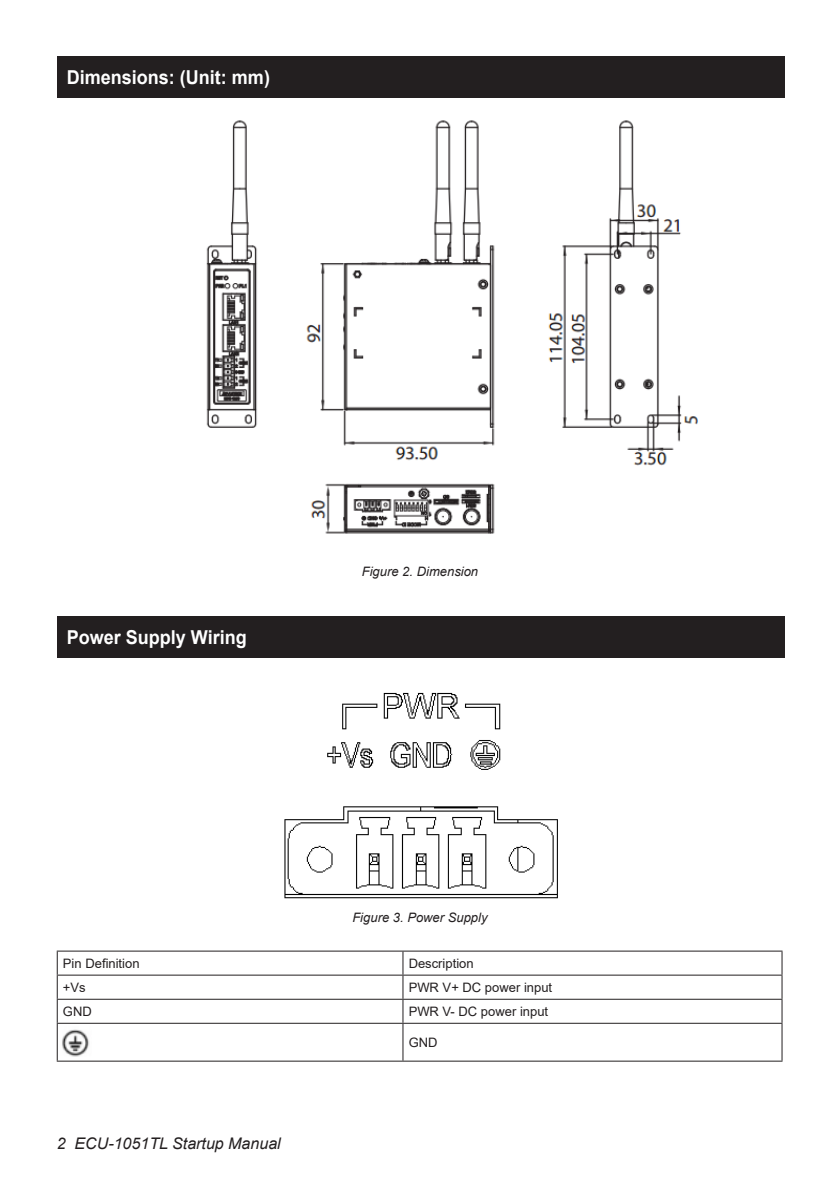
<style>
.page{position:relative;width:840px;height:1191px;background:#fff}
.page>*{position:absolute;margin:0;border:0;box-sizing:border-box;transform-origin:0 0}
.Start_-_Black_Headin{font:700 19.2px "Arial";color:#fff;scale:.94 1}
.t1{font:italic 16px "Arial";color:#231f20}
.Start_-_Table_3_Cell{font:13px "Arial";color:#231f20}
.Start_-_Caption{font:italic 13px "Arial";color:#231f20}
</style>
<div class="page">
<div style="left:57px;top:56px;width:727px;height:42px;background:#231f20"></div>
<hr style="left:57px;top:950px;width:346px;height:1px;background:#231f20">
<hr style="left:403px;top:950px;width:379px;height:1px;background:#231f20">
<hr style="left:57px;top:974px;width:346px;height:1px;background:#231f20">
<hr style="left:403px;top:974px;width:379px;height:1px;background:#231f20">
<hr style="left:57px;top:998px;width:346px;height:1px;background:#231f20">
<svg style="left:57px;top:951px;width:1px;height:71px"></svg>
<hr style="left:403px;top:998px;width:379px;height:1px;background:#231f20">
<svg style="left:402px;top:951px;width:1px;height:71px"></svg>
<svg style="left:781px;top:951px;width:1px;height:71px"></svg>
<hr style="left:57px;top:1022px;width:346px;height:1px;background:#231f20">
<hr style="left:57px;top:1023px;width:1px;height:37px;background:#231f20">
<hr style="left:403px;top:1022px;width:379px;height:1px;background:#231f20">
<hr style="left:402px;top:1023px;width:1px;height:37px;background:#231f20">
<hr style="left:781px;top:1023px;width:1px;height:37px;background:#231f20">
<hr style="left:57px;top:1060px;width:346px;height:1px;background:#231f20">
<hr style="left:403px;top:1060px;width:379px;height:1px;background:#231f20">
<img style="left:206px;top:120px;width:492px;height:414px">
<img style="left:284px;top:692px;width:274px;height:207px">
<img style="left:62px;top:1029px;width:28px;height:27px">
<div style="left:57px;top:616px;width:727px;height:42px;background:#231f20"></div>
<p class="Start_-_Black_Headin" style="left:67px;top:63px;width:217px">Dimensions: (Unit: mm)</p>
<p class="Start_-_Black_Headin" style="left:67px;top:623px;width:193px">Power Supply Wiring</p>
<p class="Start_-_Caption" style="left:361px;top:563px;width:118px">Figure 2. Dimension</p>
<p class="Start_-_Caption" style="left:352px;top:909px;width:137px">Figure 3. Power Supply</p>
<p class="Start_-_Table_3_Cell" style="left:63px;top:954px;width:78px">Pin Definition</p>
<p class="Start_-_Table_3_Cell" style="left:408px;top:954px;width:67px">Description</p>
<p class="Start_-_Table_3_Cell" style="left:63px;top:978px;width:24px">+Vs</p>
<p class="Start_-_Table_3_Cell" style="left:408px;top:978px;width:145px">PWR V+ DC power input</p>
<p class="Start_-_Table_3_Cell" style="left:63px;top:1002px;width:30px">GND</p>
<p class="Start_-_Table_3_Cell" style="left:408px;top:1002px;width:141px">PWR V- DC power input</p>
<p class="Start_-_Table_3_Cell" style="left:408px;top:1033px;width:30px">GND</p>
<p class="t1" style="left:57px;top:1132px;width:225px">2 ECU-1051TL Startup Manual</p>
</div>
